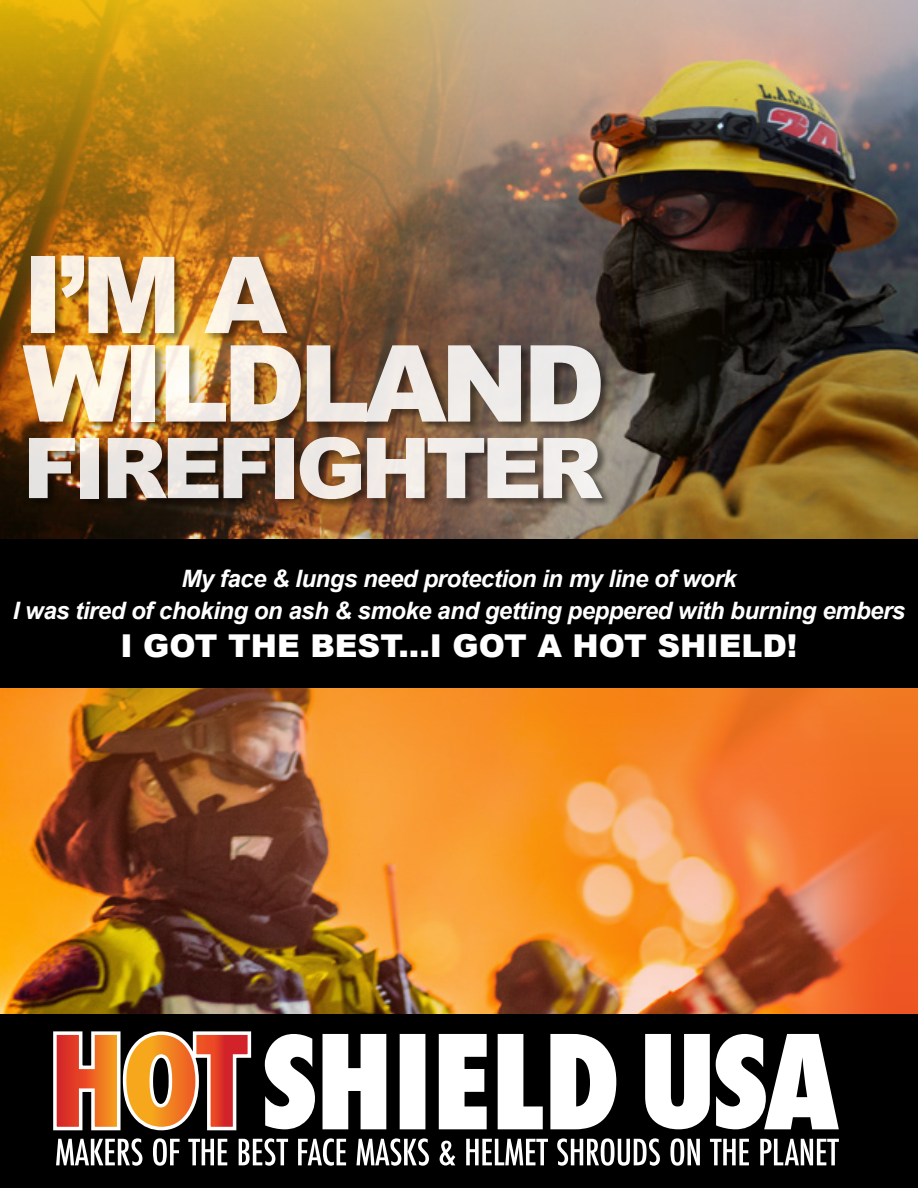
<style>
.page{position:relative;width:918px;height:1188px;background:#fff}
.page>*{position:absolute;margin:0;border:0;box-sizing:border-box;transform-origin:0 0}
.t1{font:900 106.5px/88.5px "Arial";letter-spacing:-.06em;color:#fff}
.t2{font:900 84px "Arial";letter-spacing:-.06em;color:#fff}
.t3{font:900 31.5px "Arial";color:#fff}
.t4{font:italic 700 24px/32.4px "Arial";letter-spacing:-.02em;color:#fff;text-align:center}
</style>
<div class="page">
<img style="left:0;top:688px;width:917px;height:327px">
<img style="left:0;top:0;width:918px;height:539px">
<div style="left:0;top:539px;width:918px;height:149px;background:#000"></div>
<div style="left:23px;top:255px;width:590px;height:254px;background:#000;opacity:.5"></div>
<div style="left:0;top:1015px;width:918px;height:173px;background:#000"></div>
<svg style="left:265px;top:1034px;width:574px;height:95px;fill:#fff"></svg>
<svg style="left:53px;top:1031px;width:199px;height:100px"></svg>
<svg style="left:56px;top:1138px;width:783px;height:28px"></svg>
<h1 class="t1" style="left:23px;top:248px;width:584px">I’M A<br>WILDLAND</h1>
<h2 class="t2" style="left:23px;top:407px;width:581px">FIREFIGHTER</h2>
<p class="t4" style="left:13px;top:563px;width:894px">My face &amp; lungs need protection in my line of work<br>I was tired of choking on ash &amp; smoke and getting peppered with burning embers</p>
<h3 class="t3" style="left:121px;top:623px;width:678px">I GOT THE BEST...I GOT A HOT SHIELD!</h3>
</div>
